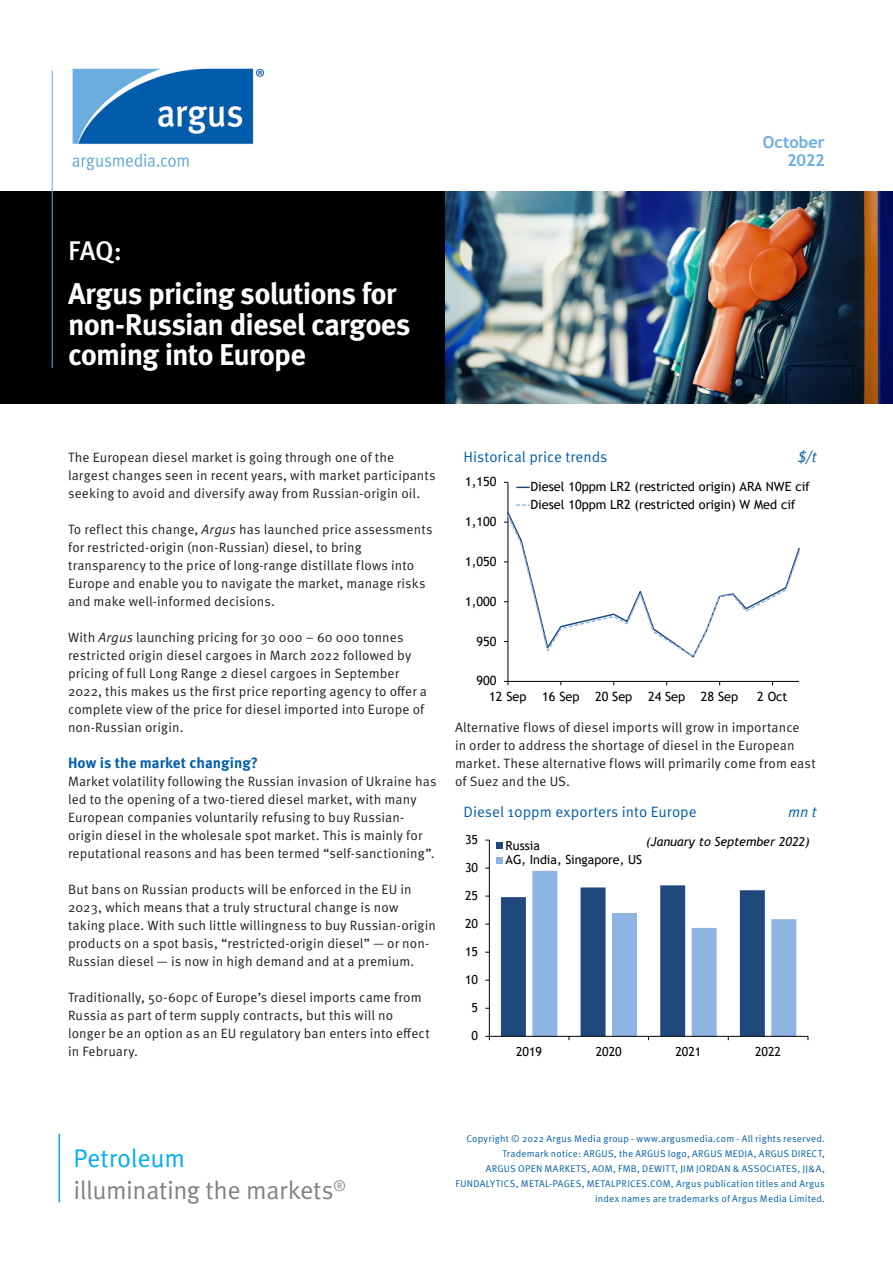
<style>
.page{position:relative;width:893px;height:1263px;background:#fff}
.page>*{position:absolute;margin:0;border:0;box-sizing:border-box;transform-origin:0 0}
.White_paper_title{font:700 30px/30.6px "Meta Pro";letter-spacing:-.03em;color:#fff}
.Argus_White_Paper{font:500 27px "Meta Pro";color:#fff}
.Illuminating_the_mar{font:25.5px "Meta Pro Norm";letter-spacing:-.02em;color:#808285}
.Publicaton_Highlight{font:25.5px "Meta Pro Norm";letter-spacing:-.005em;color:#00aeef}
.t1{font:700 16.5px "Trebuchet MS";letter-spacing:-.005em;color:#6caddf}
.Graph_title{font:15px "Meta Pro Norm";letter-spacing:.005em;color:#015dab}
.H2_-_Sub_header{font:700 15px "Meta Pro";color:#015dab}
.Graph_title-2{font:15px "Meta Pro Norm Ita";color:#015dab}
.P3_-_Body_copy{font:13.5px/18px "Meta Pro Norm";letter-spacing:.005em;color:#231f20}
.t2{font:12.75px/17.7px "Trebuchet MS";color:#000}
.t3{font:12.45px/14.9px "Trebuchet MS";color:#000}
.t4{font:italic 12.45px "Trebuchet MS";color:#000}
.footer_copyright{font:9.75px/15px "Meta Pro Norm";letter-spacing:.025em;color:#015dab;text-align:right}
.s1{font-family:"Meta Pro Norm Ita"}
</style>
<div class="page">
<hr style="left:58px;top:1134px;width:2px;height:68px;background:#00aeef">
<div style="left:0;top:191px;width:449px;height:213px;background:#000"></div>
<img style="left:445px;top:191px;width:448px;height:213px">
<hr style="left:52px;top:70px;width:1px;height:298px;background:#6caddf">
<hr style="left:507px;top:482px;width:1px;height:199px;background:#000">
<hr style="left:508px;top:681px;width:291px;height:1px;background:#000">
<svg style="left:517px;top:487px;width:12px;height:1px"></svg>
<svg style="left:504px;top:504px;width:295px;height:155px"></svg>
<hr style="left:489px;top:840px;width:1px;height:196px;background:#000">
<hr style="left:489px;top:1036px;width:319px;height:1px;background:#000">
<svg style="left:501px;top:871px;width:295px;height:169px"></svg>
<div style="left:496px;top:842px;width:7px;height:7px;background:#1f497d"></div>
<div style="left:496px;top:857px;width:7px;height:7px;background:#8eb4e3"></div>
<img style="left:72px;top:68px;width:193px;height:103px">
<p class="Argus_White_Paper" style="left:68px;top:229px;width:56px">FAQ:</p>
<p class="White_paper_title" style="left:68px;top:277px;width:344px">Argus pricing solutions for non-Russian diesel cargoes coming into Europe</p>
<p class="t1" style="left:763px;top:132px;width:64px">October</p>
<p class="t1" style="left:787px;top:150px;width:39px">2022</p>
<p class="P3_-_Body_copy" style="left:68px;top:448px;width:369px">The European diesel market is going through one of the largest changes seen in recent years, with market participants seeking to avoid and diversify away from Russian-origin oil.</p>
<p class="P3_-_Body_copy" style="left:68px;top:520px;width:366px">To reflect this change, <span class="s1">Argus</span> has launched price assessments for restricted-origin (non-Russian) diesel, to bring transparency to the price of long-range distillate flows into Europe and enable you to navigate the market, manage risks and make well-informed decisions.</p>
<p class="P3_-_Body_copy" style="left:68px;top:628px;width:361px">With <span class="s1">Argus</span> launching pricing for 30 000 – 60 000 tonnes restricted origin diesel cargoes in March 2022 followed by pricing of full Long Range 2 diesel cargoes in September 2022, this makes us the first price reporting agency to offer a complete view of the price for diesel imported into Europe of non-Russian origin.</p>
<p class="H2_-_Sub_header" style="left:68px;top:751px;width:191px">How is the market changing?</p>
<p class="P3_-_Body_copy" style="left:68px;top:772px;width:370px">Market volatility following the Russian invasion of Ukraine has led to the opening of a two-tiered diesel market, with many European companies voluntarily refusing to buy Russian&shy;origin diesel in the wholesale spot market. This is mainly for reputational reasons and has been termed “self-sanctioning”.</p>
<p class="P3_-_Body_copy" style="left:68px;top:880px;width:369px">But bans on Russian products will be enforced in the EU in 2023, which means that a truly structural change is now taking place. With such little willingness to buy Russian-origin products on a spot basis, “restricted-origin diesel” — or non-Russian diesel — is now in high demand and at a premium.</p>
<p class="P3_-_Body_copy" style="left:68px;top:988px;width:363px">Traditionally, 50-60pc of Europe’s diesel imports came from Russia as part of term supply contracts, but this will no longer be an option as an EU regulatory ban enters into effect in February.</p>
<p class="Graph_title" style="left:463px;top:445px;width:145px">Historical price trends</p>
<p class="Graph_title-2" style="left:798px;top:445px;width:20px">$/t</p>
<p class="t2" style="left:465px;top:473px;width:33px">1,150</p>
<p class="t2" style="left:465px;top:513px;width:33px">1,100</p>
<p class="t2" style="left:465px;top:552px;width:33px">1,050</p>
<p class="t2" style="left:465px;top:592px;width:33px">1,000</p>
<p class="t2" style="left:477px;top:632px;width:21px">950</p>
<p class="t2" style="left:477px;top:672px;width:21px">900</p>
<p class="t2" style="left:530px;top:478px;width:281px">Diesel 10ppm LR2 (restricted origin) ARA NWE cif<br>Diesel 10ppm LR2 (restricted origin) W Med cif</p>
<p class="t2" style="left:489px;top:688px;width:250px">12 Sep 16 Sep 20 Sep 24 Sep 28 Sep</p>
<p class="t2" style="left:757px;top:688px;width:32px">2 Oct</p>
<p class="P3_-_Body_copy" style="left:455px;top:718px;width:362px">Alternative flows of diesel imports will grow in importance<br>in order to address the shortage of diesel in the European market. These alternative flows will primarily come from east of Suez and the US.</p>
<p class="Graph_title" style="left:463px;top:801px;width:235px">Diesel 10ppm exporters into Europe</p>
<p class="Graph_title-2" style="left:788px;top:801px;width:30px">mn t</p>
<p class="t3" style="left:465px;top:832px;width:15px">35</p>
<p class="t3" style="left:465px;top:860px;width:15px">30</p>
<p class="t3" style="left:465px;top:888px;width:15px">25</p>
<p class="t3" style="left:465px;top:916px;width:15px">20</p>
<p class="t3" style="left:465px;top:944px;width:15px">15</p>
<p class="t3" style="left:465px;top:972px;width:15px">10</p>
<p class="t3" style="left:472px;top:1000px;width:8px">5</p>
<p class="t3" style="left:472px;top:1028px;width:8px">0</p>
<p class="t3" style="left:506px;top:837px;width:138px">Russia<br>AG, India, Singapore, US</p>
<p class="t4" style="left:646px;top:834px;width:165px">(January to September 2022)</p>
<p class="t3" style="left:516px;top:1044px;width:28px">2019</p>
<p class="t3" style="left:596px;top:1044px;width:28px">2020</p>
<p class="t3" style="left:675px;top:1044px;width:28px">2021</p>
<p class="t3" style="left:755px;top:1044px;width:28px">2022</p>
<p class="Publicaton_Highlight" style="left:73px;top:1139px;width:113px">Petroleum</p>
<p class="Illuminating_the_mar" style="left:74px;top:1171px;width:274px">illuminating the markets<sup>®</sup></p>
<p class="footer_copyright" style="left:466px;top:1130px;width:360px">Copyright © 2022 Argus Media group - www.argusmedia.com - All rights reserved.</p>
<p class="footer_copyright" style="left:502px;top:1145px;width:324px">Trademark notice: ARGUS, the ARGUS logo, ARGUS MEDIA, ARGUS DIRECT,</p>
<p class="footer_copyright" style="left:486px;top:1160px;width:341px">ARGUS OPEN MARKETS, AOM, FMB, DEWITT, JIM JORDAN &amp; ASSOCIATES, JJ&amp;A,</p>
<p class="footer_copyright" style="left:456px;top:1175px;width:371px">FUNDALYTICS, METAL-PAGES, METALPRICES.COM, Argus publication titles and Argus index names are trademarks of Argus Media Limited.</p>
</div>
